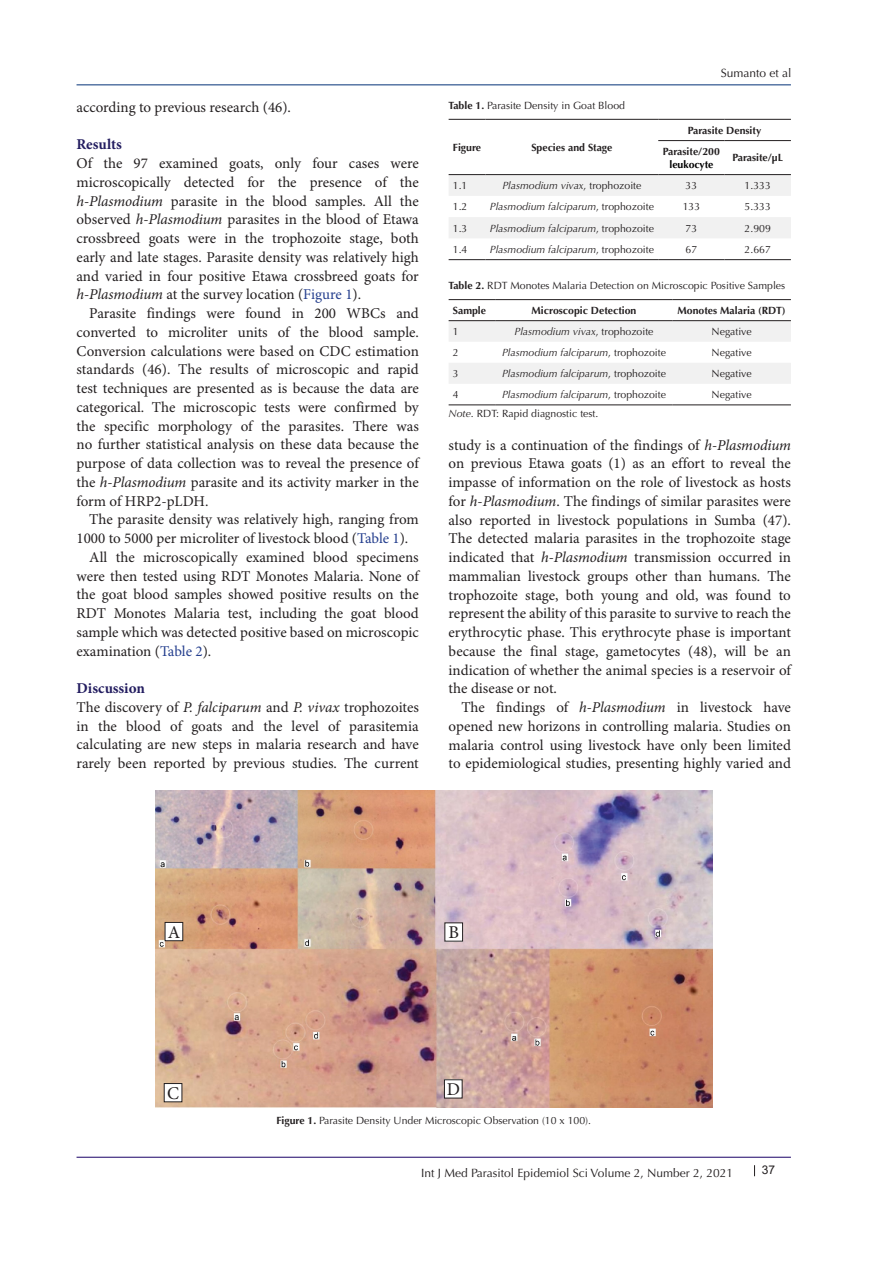
<style>
.page{position:relative;width:893px;height:1263px;background:#fff}
.page>*{position:absolute;margin:0;border:0;box-sizing:border-box;transform-origin:0 0}
.t1{font:18px "Minion Pro";color:#231f20}
.t2{font:15px/18.8px "Minion Pro";color:#231f20;text-align:justify}
.t3{font:700 15px "Minion Pro";color:#231d60}
.t4{font:12px "Optima LT Std";color:#231f20}
.t5{font:12px "Arial";color:#231f20}
.t6{font:10.5px "Optima LT Std";color:#231f20}
.t7{font:italic 10.5px "Optima LT Std";color:#231f20}
.t8{font:700 10.5px/13.5px "Optima LT Std";color:#231f20;text-align:center}
.s1{font-style:italic}
.s2{color:#253f8e}
.s3{font-weight:700}
.s4{color:#000}
.s5{font-style:normal}
</style>
<div class="page">
<hr style="left:77px;top:1157px;width:714px;height:1px;background:#190066">
<hr style="left:77px;top:85px;width:714px;height:1px;background:#053278">
<svg style="left:449px;top:175px;width:342px;height:63px"></svg>
<hr style="left:449px;top:119px;width:37px;height:1px;background:#231f20">
<hr style="left:486px;top:119px;width:172px;height:1px;background:#231f20">
<hr style="left:658px;top:119px;width:67px;height:1px;background:#231f20">
<hr style="left:725px;top:119px;width:66px;height:1px;background:#231f20">
<hr style="left:658px;top:140px;width:67px;height:1px;background:#231f20">
<hr style="left:725px;top:140px;width:66px;height:1px;background:#231f20">
<hr style="left:449px;top:174px;width:37px;height:1px;background:#231f20">
<hr style="left:486px;top:174px;width:172px;height:1px;background:#231f20">
<hr style="left:658px;top:174px;width:67px;height:1px;background:#231f20">
<hr style="left:725px;top:174px;width:66px;height:1px;background:#231f20">
<hr style="left:449px;top:259px;width:37px;height:1px;background:#231f20">
<hr style="left:486px;top:259px;width:172px;height:1px;background:#231f20">
<hr style="left:658px;top:259px;width:67px;height:1px;background:#231f20">
<hr style="left:725px;top:259px;width:66px;height:1px;background:#231f20">
<svg style="left:449px;top:321px;width:342px;height:63px"></svg>
<hr style="left:449px;top:299px;width:47px;height:1px;background:#231f20">
<hr style="left:496px;top:299px;width:176px;height:1px;background:#231f20">
<hr style="left:672px;top:299px;width:119px;height:1px;background:#231f20">
<hr style="left:449px;top:320px;width:47px;height:1px;background:#231f20">
<hr style="left:496px;top:320px;width:176px;height:1px;background:#231f20">
<hr style="left:672px;top:320px;width:119px;height:1px;background:#231f20">
<hr style="left:449px;top:404px;width:47px;height:1px;background:#231f20">
<hr style="left:496px;top:404px;width:176px;height:1px;background:#231f20">
<hr style="left:672px;top:404px;width:119px;height:1px;background:#231f20">
<img style="left:155px;top:791px;width:557px;height:317px">
<div style="left:445px;top:923px;width:18px;height:18px;background:#fff"></div>
<div style="left:444px;top:1080px;width:18px;height:18px;background:#fff"></div>
<div style="left:164px;top:1083px;width:18px;height:19px;background:#fff"></div>
<div style="left:164px;top:1083px;width:18px;height:19px;border:1px solid #231f20"></div>
<div style="left:165px;top:922px;width:18px;height:19px;background:#fff"></div>
<div style="left:165px;top:922px;width:18px;height:19px;border:1px solid #231f20"></div>
<p class="t2" style="left:77px;top:98px;width:216px">according to previous research (46).</p>
<p class="t3" style="left:77px;top:134px;width:47px">Results</p>
<p class="t2" style="left:77px;top:155px;width:344px">Of the 97 examined goats, only four cases were microscopically detected for the presence of the <span class="s1">h-Plasmodium</span> parasite in the blood samples. All the observed <span class="s1">h-Plasmodium</span> parasites in the blood of Etawa crossbreed goats were in the trophozoite stage, both early and late stages. Parasite density was relatively high and varied in four positive Etawa crossbreed goats for <span class="s1">h-Plasmodium</span> at the survey location (<span class="s2">Figure 1</span>).</p>
<p class="t2" style="left:77px;top:305px;width:344px;text-indent:13px">Parasite findings were found in 200 WBCs and converted to microliter units of the blood sample.<br>Conversion calculations were based on CDC estimation standards (46). The results of microscopic and rapid test techniques are presented as is because the data are categorical. The microscopic tests were confirmed by the specific morphology of the parasites. There was no further statistical analysis on these data because the purpose of data collection was to reveal the presence of the <span class="s1">h-Plasmodium</span> parasite and its activity marker in the form of HRP2-pLDH.</p>
<p class="t2" style="left:77px;top:511px;width:344px;text-indent:13px">The parasite density was relatively high, ranging from<br>1000 to 5000 per microliter of livestock blood (<span class="s2">Table 1</span>).</p>
<p class="t2" style="left:77px;top:548px;width:344px;text-indent:13px">All the microscopically examined blood specimens were then tested using RDT Monotes Malaria. None of the goat blood samples showed positive results on the RDT Monotes Malaria test, including the goat blood sample which was detected positive based on microscopic examination (<span class="s2">Table 2</span>).</p>
<p class="t3" style="left:77px;top:678px;width:70px">Discussion</p>
<p class="t2" style="left:77px;top:698px;width:344px">The discovery of <span class="s1">P. falciparum</span> and <span class="s1">P. vivax</span> trophozoites in the blood of goats and the level of parasitemia calculating are new steps in malaria research and have rarely been reported by previous studies. The current</p>
<p class="t6" style="left:449px;top:99px;width:178px"><span class="s3">Table 1.</span> Parasite Density in Goat Blood</p>
<p class="t8" style="left:453px;top:141px;width:30px">Figure</p>
<p class="t8" style="left:531px;top:141px;width:83px">Species and Stage</p>
<p class="t4" style="left:721px;top:66px;width:72px">Sumanto et al</p>
<p class="t8" style="left:688px;top:124px;width:75px">Parasite Density</p>
<p class="t8" style="left:663px;top:145px;width:58px">Parasite/200 <span class="s4">leukocyte</span></p>
<p class="t8" style="left:732px;top:151px;width:52px">Parasite/µL</p>
<p class="t6" style="left:453px;top:180px;width:16px">1.1</p>
<p class="t7" style="left:502px;top:180px;width:140px">Plasmodium vivax<span class="s5">, trophozoite</span></p>
<p class="t6" style="left:686px;top:180px;width:13px">33</p>
<p class="t6" style="left:745px;top:180px;width:28px">1.333</p>
<p class="t6" style="left:453px;top:201px;width:16px">1.2</p>
<p class="t7" style="left:490px;top:201px;width:165px">Plasmodium falciparum<span class="s5">, trophozoite</span></p>
<p class="t6" style="left:683px;top:201px;width:19px">133</p>
<p class="t6" style="left:745px;top:201px;width:28px">5.333</p>
<p class="t6" style="left:453px;top:222px;width:16px">1.3</p>
<p class="t7" style="left:490px;top:222px;width:165px">Plasmodium falciparum<span class="s5">, trophozoite</span></p>
<p class="t6" style="left:686px;top:222px;width:13px">73</p>
<p class="t6" style="left:745px;top:222px;width:28px">2.909</p>
<p class="t6" style="left:453px;top:243px;width:16px">1.4</p>
<p class="t7" style="left:490px;top:243px;width:165px">Plasmodium falciparum<span class="s5">, trophozoite</span></p>
<p class="t6" style="left:686px;top:243px;width:13px">67</p>
<p class="t6" style="left:745px;top:243px;width:28px">2.667</p>
<p class="t6" style="left:449px;top:279px;width:338px"><span class="s3">Table 2.</span> RDT Monotes Malaria Detection on Microscopic Positive Samples</p>
<p class="t8" style="left:453px;top:304px;width:35px">Sample</p>
<p class="t8" style="left:532px;top:304px;width:106px">Microscopic Detection</p>
<p class="t8" style="left:678px;top:304px;width:109px">Monotes Malaria (RDT)</p>
<p class="t6" style="left:453px;top:326px;width:7px">1</p>
<p class="t7" style="left:515px;top:326px;width:140px">Plasmodium vivax<span class="s5">, trophozoite</span></p>
<p class="t6" style="left:712px;top:326px;width:41px">Negative</p>
<p class="t6" style="left:453px;top:346px;width:7px">2</p>
<p class="t7" style="left:502px;top:346px;width:165px">Plasmodium falciparum<span class="s5">, trophozoite</span></p>
<p class="t6" style="left:712px;top:346px;width:41px">Negative</p>
<p class="t6" style="left:453px;top:367px;width:7px">3</p>
<p class="t7" style="left:502px;top:367px;width:165px">Plasmodium falciparum<span class="s5">, trophozoite</span></p>
<p class="t6" style="left:712px;top:367px;width:41px">Negative</p>
<p class="t6" style="left:453px;top:388px;width:7px">4</p>
<p class="t7" style="left:502px;top:388px;width:165px">Plasmodium falciparum<span class="s5">, trophozoite</span></p>
<p class="t6" style="left:712px;top:388px;width:41px">Negative</p>
<p class="t6" style="left:449px;top:407px;width:151px"><span class="s1">Note</span>. RDT: Rapid diagnostic test.</p>
<p class="t2" style="left:449px;top:436px;width:344px">study is a continuation of the findings of <span class="s1">h-Plasmodium </span>on previous Etawa goats (1) as an effort to reveal the impasse of information on the role of livestock as hosts for <span class="s1">h-Plasmodium</span>. The findings of similar parasites were also reported in livestock populations in Sumba (47).<br>The detected malaria parasites in the trophozoite stage indicated that <span class="s1">h-Plasmodium</span> transmission occurred in mammalian livestock groups other than humans. The trophozoite stage, both young and old, was found to represent the ability of this parasite to survive to reach the erythrocytic phase. This erythrocyte phase is important because the final stage, gametocytes (48), will be an indication of whether the animal species is a reservoir of the disease or not.</p>
<p class="t2" style="left:449px;top:698px;width:344px;text-indent:13px">The findings of <span class="s1">h-Plasmodium</span> in livestock have opened new horizons in controlling malaria. Studies on malaria control using livestock have only been limited to epidemiological studies, presenting highly varied and</p>
<p class="t1" style="left:168px;top:921px;width:14px">A</p>
<p class="t1" style="left:448px;top:922px;width:12px">B</p>
<p class="t1" style="left:167px;top:1082px;width:13px">C</p>
<p class="t1" style="left:447px;top:1078px;width:15px">D</p>
<p class="t6" style="left:276px;top:1114px;width:316px"><span class="s3">Figure 1.</span> Parasite Density Under Microscopic Observation (10 x 100).</p>
<p class="t4" style="left:421px;top:1165px;width:313px">Int J Med Parasitol Epidemiol Sci Volume 2, Number 2, 2021</p>
<p class="t5" style="left:762px;top:1161px;width:15px">37</p>
</div>
